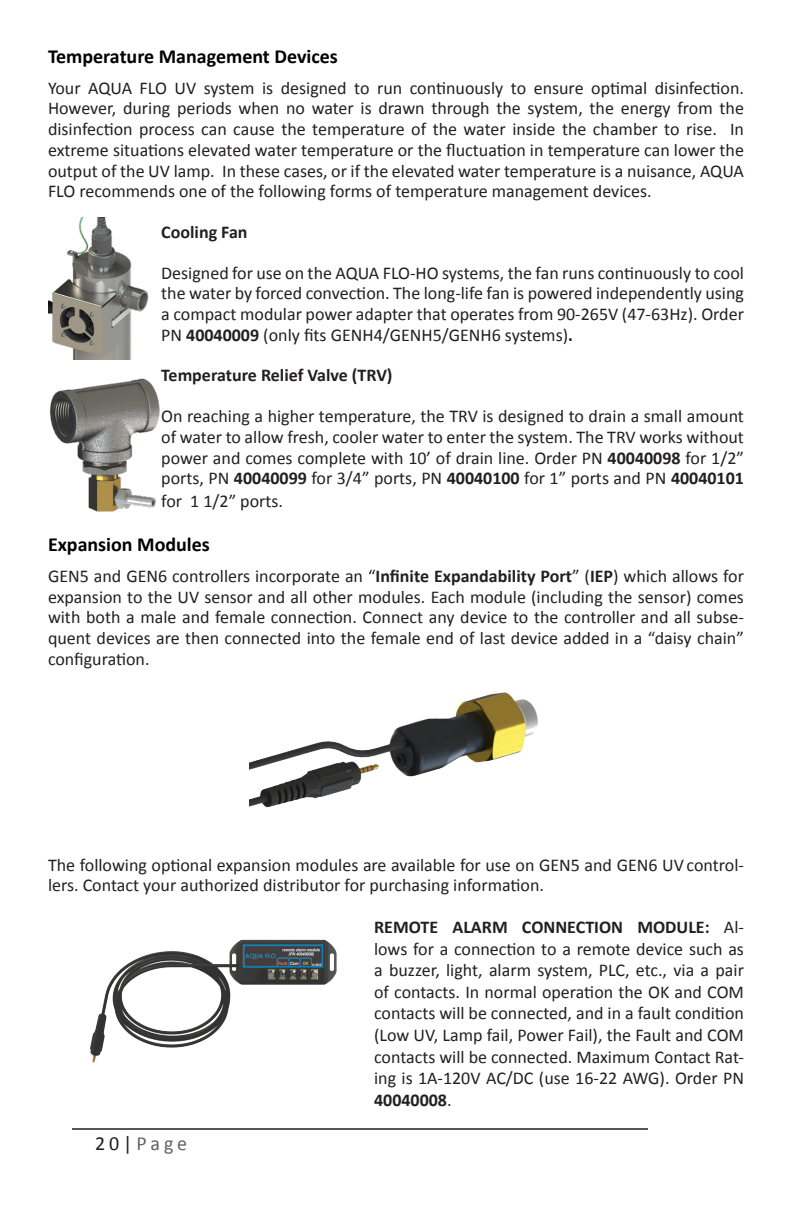
<style>
.page{position:relative;width:792px;height:1224px;background:#fff}
.page>*{position:absolute;margin:0;border:0;box-sizing:border-box;transform-origin:0 0}
.Heading_1{font:700 20px "Calibri";color:#000}
.t1{font:20px "Calibri";letter-spacing:.195em;color:#636366}
.t2{font:18px/20.8px "Calibri";color:#231f20;text-align:justify}
.t3{font:700 18px "Calibri";color:#231f20}
.s1{font-weight:700}
.s2{color:#231f20}
</style>
<div class="page">
<hr style="left:72px;top:1128px;width:576px;height:2px;background:#57585a">
<img style="left:250px;top:692px;width:288px;height:116px">
<img style="left:48px;top:217px;width:101px;height:143px">
<img style="left:49px;top:378px;width:111px;height:134px">
<img style="left:90px;top:939px;width:247px;height:124px">
<p class="Heading_1" style="left:48px;top:42px;width:291px">Temperature Management Devices</p>
<p class="t2" style="left:48px;top:77px;width:698px">Your AQUA FLO UV system is designed to run continuously to ensure optimal disinfection.<br>However, during periods when no water is drawn through the system, the energy from the disinfection process can cause the temperature of the water inside the chamber to rise. In extreme situations elevated water temperature or the fluctuation in temperature can lower the output of the UV lamp. In these cases, or if the elevated water temperature is a nuisance, AQUA FLO recommends one of the following forms of temperature management devices.</p>
<p class="t3" style="left:161px;top:219px;width:88px">Cooling Fan</p>
<p class="t2" style="left:161px;top:262px;width:584px">Designed for use on the AQUA FLO-HO systems, the fan runs continuously to cool the water by forced convection. The long-life fan is powered independently using a compact modular power adapter that operates from 90-265V (47-63Hz). Order PN <span class="s1">40040009</span> (only fits GENH4/GENH5/GENH6 systems)<span class="s1">.</span></p>
<p class="t3" style="left:161px;top:363px;width:233px">Temperature Relief Valve (TRV)</p>
<p class="t2" style="left:161px;top:405px;width:584px">On reaching a higher temperature, the TRV is designed to drain a small amount of water to allow fresh, cooler water to enter the system. The TRV works without power and comes complete with 10’ of drain line. Order PN <span class="s1">40040098</span> for 1/2” ports, PN <span class="s1">40040099</span> for 3/4” ports, PN <span class="s1">40040100</span> for 1” ports and PN <span class="s1">40040101</span></p>
<p class="t2" style="left:161px;top:490px;width:123px">for 1 1/2” ports.</p>
<p class="Heading_1" style="left:48px;top:530px;width:163px">Expansion Modules</p>
<p class="t2" style="left:48px;top:565px;width:698px">GEN5 and GEN6 controllers incorporate an “<span class="s1">Infinite Expandability Port</span>” (<span class="s1">IEP</span>) which allows for expansion to the UV sensor and all other modules. Each module (including the sensor) comes with both a male and female connection. Connect any device to the controller and all subse&shy;quent devices are then connected into the female end of last device added in a “daisy chain” configuration.</p>
<p class="t2" style="left:48px;top:854px;width:697px">The following optional expansion modules are available for use on GEN5 and GEN6 UV control&shy;lers. Contact your authorized distributor for purchasing information.</p>
<p class="t2" style="left:374px;top:916px;width:371px;line-height:21.6px"><span class="s1">REMOTE ALARM CONNECTION MODULE:</span> Al&shy;lows for a connection to a remote device such as a buzzer, light, alarm system, PLC, etc., via a pair of contacts. In normal operation the OK and COM contacts will be connected, and in a fault condition (Low UV, Lamp fail, Power Fail), the Fault and COM contacts will be connected. Maximum Contact Rat&shy;ing is 1A-120V AC/DC (use 16-22 AWG). Order PN <span class="s1">40040008</span>.</p>
<p class="t1" style="left:95px;top:1129px;width:94px"><span class="s2">20|</span>Page</p>
</div>
